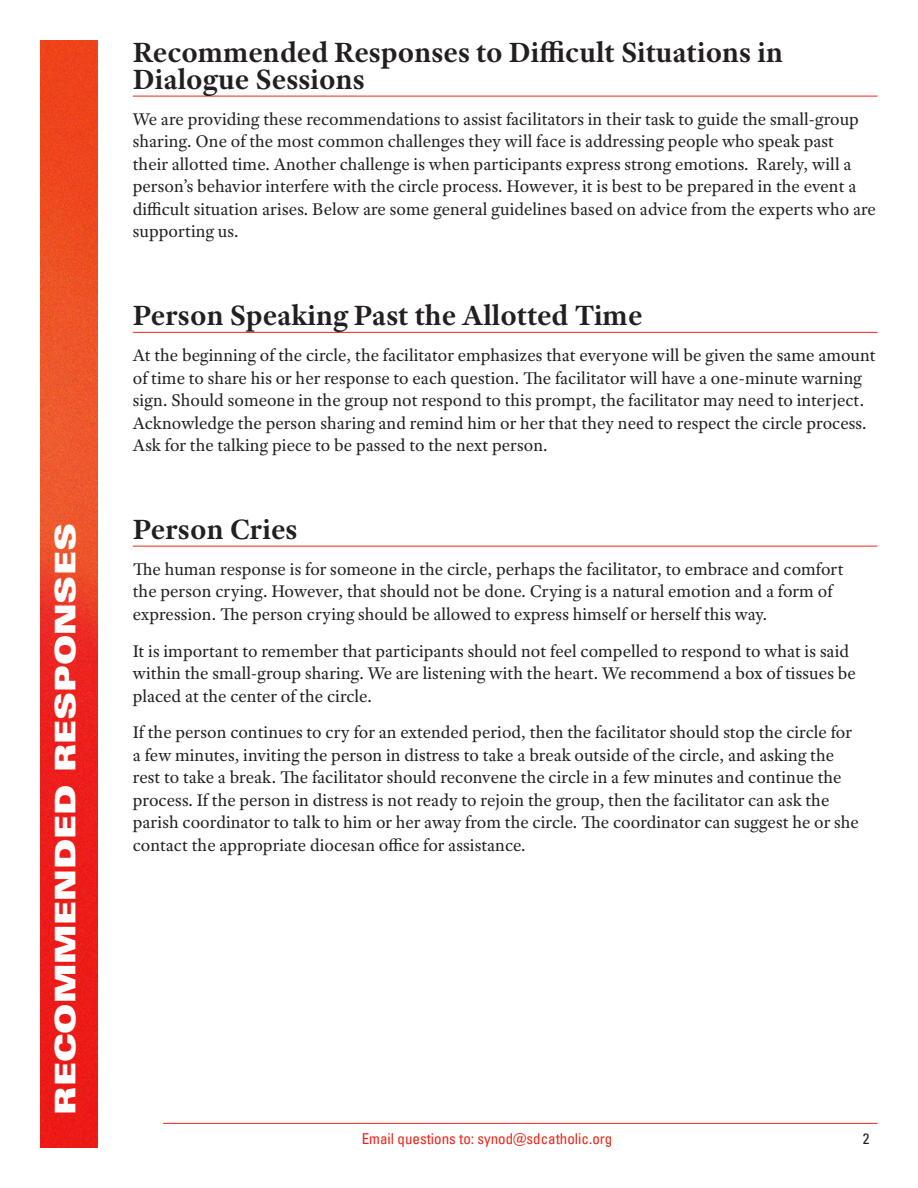
<style>
.page{position:relative;width:918px;height:1188px;background:#fff}
.page>*{position:absolute;margin:0;border:0;box-sizing:border-box;transform-origin:0 0}
.t1{font:700 30px/27px "Adobe Text Pro";color:#231f20}
.t2{font:28.5px "Univers LT Pro X Black Ext";color:#fff}
.Body{font:18px/22.5px "Adobe Text Pro";color:#231f20}
.t3{font:condensed 15px "Univers LT Pro";color:#ea261a}
.t4{font:condensed 15px "Univers LT Pro";color:#231f20}
</style>
<div class="page">
<img style="left:40px;top:40px;width:57px;height:1107px">
<hr style="left:133px;top:96px;width:745px;height:1px;background:#ea261a">
<hr style="left:133px;top:332px;width:745px;height:1px;background:#ea261a">
<hr style="left:133px;top:546px;width:745px;height:1px;background:#ea261a">
<hr style="left:163px;top:1123px;width:715px;height:1px;background:#ea261a">
<p class="t2" style="left:48px;top:1115px;width:593px;rotate:-90deg">RECOMMENDED RESPONSES</p>
<p class="t1" style="left:133px;top:38px;width:652px">Recommended Responses to Difficult Situations in<br>Dialogue Sessions</p>
<p class="Body" style="left:133px;top:108px;width:745px">We are providing these recommendations to assist facilitators in their task to guide the small-group sharing. One of the most common challenges they will face is addressing people who speak past<br>their allotted time. Another challenge is when participants express strong emotions. Rarely, will a person’s behavior interfere with the circle process. However, it is best to be prepared in the event a difficult situation arises. Below are some general guidelines based on advice from the experts who are supporting us.</p>
<p class="t1" style="left:133px;top:301px;width:511px">Person Speaking Past the Allotted Time</p>
<p class="Body" style="left:133px;top:344px;width:744px">At the beginning of the circle, the facilitator emphasizes that everyone will be given the same amount of time to share his or her response to each question. The facilitator will have a one-minute warning sign. Should someone in the group not respond to this prompt, the facilitator may need to interject.<br>Acknowledge the person sharing and remind him or her that they need to respect the circle process.<br>Ask for the talking piece to be passed to the next person.</p>
<p class="t1" style="left:133px;top:515px;width:166px">Person Cries</p>
<p class="Body" style="left:133px;top:558px;width:712px">The human response is for someone in the circle, perhaps the facilitator, to embrace and comfort the person crying. However, that should not be done. Crying is a natural emotion and a form of expression. The person crying should be allowed to express himself or herself this way.</p>
<p class="Body" style="left:133px;top:639px;width:724px">It is important to remember that participants should not feel compelled to respond to what is said within the small-group sharing. We are listening with the heart. We recommend a box of tissues be placed at the center of the circle.</p>
<p class="Body" style="left:133px;top:721px;width:727px">If the person continues to cry for an extended period, then the facilitator should stop the circle for a few minutes, inviting the person in distress to take a break outside of the circle, and asking the rest to take a break. The facilitator should reconvene the circle in a few minutes and continue the process. If the person in distress is not ready to rejoin the group, then the facilitator can ask the parish coordinator to talk to him or her away from the circle. The coordinator can suggest he or she contact the appropriate diocesan office for assistance.</p>
<p class="t3" style="left:362px;top:1129px;width:252px">Email questions to: synod@sdcatholic.org</p>
<p class="t4" style="left:863px;top:1129px;width:8px">2</p>
</div>
